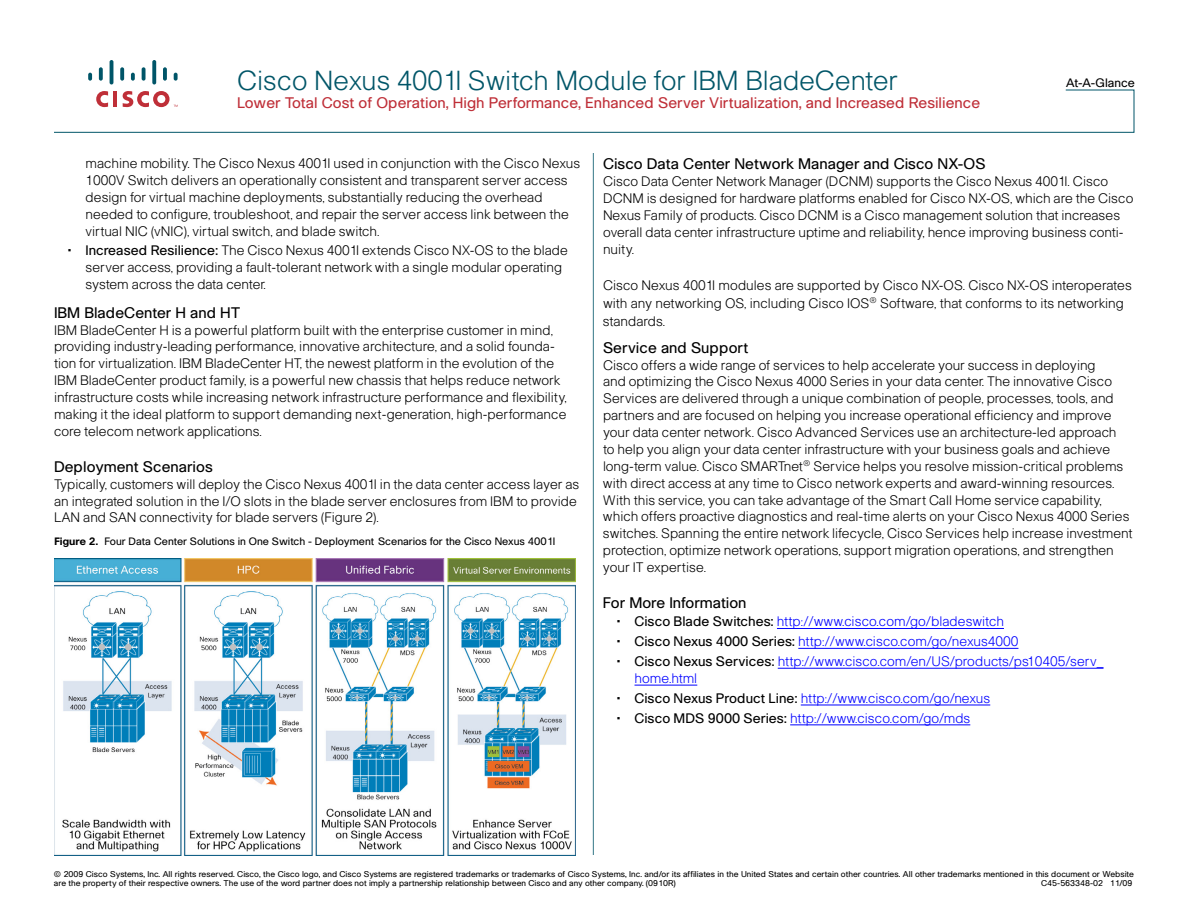
<style>
.page{position:relative;width:1188px;height:918px;background:#fff}
.page>*{position:absolute;margin:0;border:0;box-sizing:border-box;transform-origin:0 0}
.t1{font:300 27px "Cisco";color:#005568}
.t2{font:15px "Cisco";color:#000}
.t3{font:15px "Cisco";color:#bf2f38}
.t4{font:300 13.5px/16.8px "Cisco";color:#000}
.t5{font:300 13.5px/16.8px "Cisco";color:#00f}
.t6{font:12px "Cisco";color:#000}
.t7{font:10.5px "Cisco";color:#000}
.t8{font:8.25px/9.8px "Cisco";color:#000}
.s1{font-size:18px}
.s2{font-weight:400}
.s3{font-weight:700}
.s4{font-size:18px;color:#000}
.s5{font-weight:400;color:#000}
</style>
<div class="page">
<hr style="left:593px;top:153px;width:1px;height:702px;background:#337786">
<svg style="left:88px;top:73px;width:4px;height:8px"></svg>
<svg style="left:99px;top:67px;width:4px;height:14px"></svg>
<hr style="left:110px;top:60px;width:3px;height:25px;background:#005568;border-radius:2px">
<svg style="left:120px;top:67px;width:4px;height:14px"></svg>
<svg style="left:131px;top:73px;width:4px;height:8px"></svg>
<svg style="left:142px;top:67px;width:4px;height:14px"></svg>
<svg style="left:152px;top:60px;width:4px;height:25px"></svg>
<svg style="left:163px;top:67px;width:4px;height:14px"></svg>
<svg style="left:174px;top:73px;width:4px;height:8px"></svg>
<svg style="left:54px;top:89px;width:1081px;height:44px"></svg>
<img style="left:54px;top:558px;width:522px;height:297px">
<hr style="left:777px;top:628px;width:227px;height:1px;background:#00f">
<hr style="left:798px;top:648px;width:220px;height:1px;background:#00f">
<hr style="left:778px;top:668px;width:326px;height:1px;background:#00f">
<hr style="left:634px;top:685px;width:63px;height:1px;background:#00f">
<hr style="left:801px;top:705px;width:189px;height:1px;background:#00f">
<hr style="left:790px;top:725px;width:180px;height:1px;background:#00f">
<h1 class="t1" style="left:237px;top:64px;width:662px">Cisco Nexus 4001I Switch Module for IBM BladeCenter</h1>
<p class="t3" style="left:237px;top:94px;width:745px">Lower Total Cost of Operation, High Performance, Enhanced Server Virtualization, and Increased Resilience</p>
<p class="t6" style="left:1066px;top:75px;width:70px">At-A-Glance</p>
<p class="t4" style="left:86px;top:155px;width:496px">machine mobility. The Cisco Nexus 4001I used in conjunction with the Cisco Nexus 1000V Switch delivers an operationally consistent and transparent server access design for virtual machine deployments, substantially reducing the overhead needed to configure, troubleshoot, and repair the server access link between the virtual NIC (vNIC), virtual switch, and blade switch.</p>
<p class="t4" style="left:86px;top:242px;width:484px;text-indent:-18px"><span class="s1">•</span> <span class="s2">Increased Resilience:</span> The Cisco Nexus 4001I extends Cisco NX-OS to the blade server access, providing a fault-tolerant network with a single modular operating system across the data center.</p>
<p class="t2" style="left:54px;top:304px;width:188px">IBM BladeCenter H and HT</p>
<p class="t4" style="left:54px;top:321px;width:514px">IBM BladeCenter H is a powerful platform built with the enterprise customer in mind, providing industry-leading performance, innovative architecture, and a solid founda&shy;tion for virtualization. IBM BladeCenter HT, the newest platform in the evolution of the IBM BladeCenter product family, is a powerful new chassis that helps reduce network infrastructure costs while increasing network infrastructure performance and flexibility, making it the ideal platform to support demanding next-generation, high-performance core telecom network applications.</p>
<p class="t2" style="left:54px;top:458px;width:160px">Deployment Scenarios</p>
<p class="t4" style="left:54px;top:475px;width:527px">Typically, customers will deploy the Cisco Nexus 4001I in the data center access layer as an integrated solution in the I/O slots in the blade server enclosures from IBM to provide<br>LAN and SAN connectivity for blade servers (Figure 2).</p>
<p class="t7" style="left:54px;top:535px;width:503px"><span class="s3">Figure 2.</span> Four Data Center Solutions in One Switch - Deployment Scenarios for the Cisco Nexus 4001I</p>
<p class="t2" style="left:603px;top:155px;width:384px">Cisco Data Center Network Manager and Cisco NX-OS</p>
<p class="t4" style="left:603px;top:173px;width:532px">Cisco Data Center Network Manager (DCNM) supports the Cisco Nexus 4001I. Cisco DCNM is designed for hardware platforms enabled for Cisco NX-OS, which are the Cisco Nexus Family of products. Cisco DCNM is a Cisco management solution that increases overall data center infrastructure uptime and reliability, hence improving business conti&shy;nuity.</p>
<p class="t4" style="left:603px;top:276px;width:530px;line-height:18px">Cisco Nexus 4001I modules are supported by Cisco NX-OS. Cisco NX-OS interoperates with any networking OS, including Cisco IOS<sup>®</sup> Software, that conforms to its networking standards.</p>
<p class="t2" style="left:603px;top:339px;width:147px">Service and Support</p>
<p class="t4" style="left:603px;top:356px;width:531px">Cisco offers a wide range of services to help accelerate your success in deploying<br>and optimizing the Cisco Nexus 4000 Series in your data center. The innovative Cisco Services are delivered through a unique combination of people, processes, tools, and partners and are focused on helping you increase operational efficiency and improve your data center network. Cisco Advanced Services use an architecture-led approach<br>to help you align your data center infrastructure with your business goals and achieve long-term value. Cisco SMARTnet<sup>®</sup> Service helps you resolve mission-critical problems with direct access at any time to Cisco network experts and award-winning resources.<br>With this service, you can take advantage of the Smart Call Home service capability, which offers proactive diagnostics and real-time alerts on your Cisco Nexus 4000 Series switches. Spanning the entire network lifecycle, Cisco Services help increase investment protection, optimize network operations, support migration operations, and strengthen your IT expertise.</p>
<p class="t2" style="left:603px;top:594px;width:145px">For More Information</p>
<p class="t5" style="left:616px;top:613px;width:389px"><span class="s4">•</span> <span class="s5">Cisco Blade Switches:</span> http://www.cisco.com/go/bladeswitch</p>
<p class="t5" style="left:616px;top:633px;width:403px"><span class="s4">•</span> <span class="s5">Cisco Nexus 4000 Series:</span> http://www.cisco.com/go/nexus4000</p>
<p class="t5" style="left:634px;top:653px;width:471px;text-indent:-18px"><span class="s4">•</span> <span class="s5">Cisco Nexus Services:</span> http://www.cisco.com/en/US/products/ps10405/serv_ home.html</p>
<p class="t5" style="left:616px;top:690px;width:375px"><span class="s4">•</span> <span class="s5">Cisco Nexus Product Line:</span> http://www.cisco.com/go/nexus</p>
<p class="t5" style="left:616px;top:709px;width:355px"><span class="s4">•</span> <span class="s5">Cisco MDS 9000 Series:</span> http://www.cisco.com/go/mds</p>
<p class="t8" style="left:54px;top:869px;width:1082px">© 2009 Cisco Systems, Inc. All rights reserved. Cisco, the Cisco logo, and Cisco Systems are registered trademarks or trademarks of Cisco Systems, Inc. and/or its affiliates in the United States and certain other countries. All other trademarks mentioned in this document or Website are the property of their respective owners. The use of the word partner does not imply a partnership relationship between Cisco and any other company. (0910R)</p>
<p class="t8" style="left:1041px;top:878px;width:93px">C45-563348-02 11/09</p>
</div>
